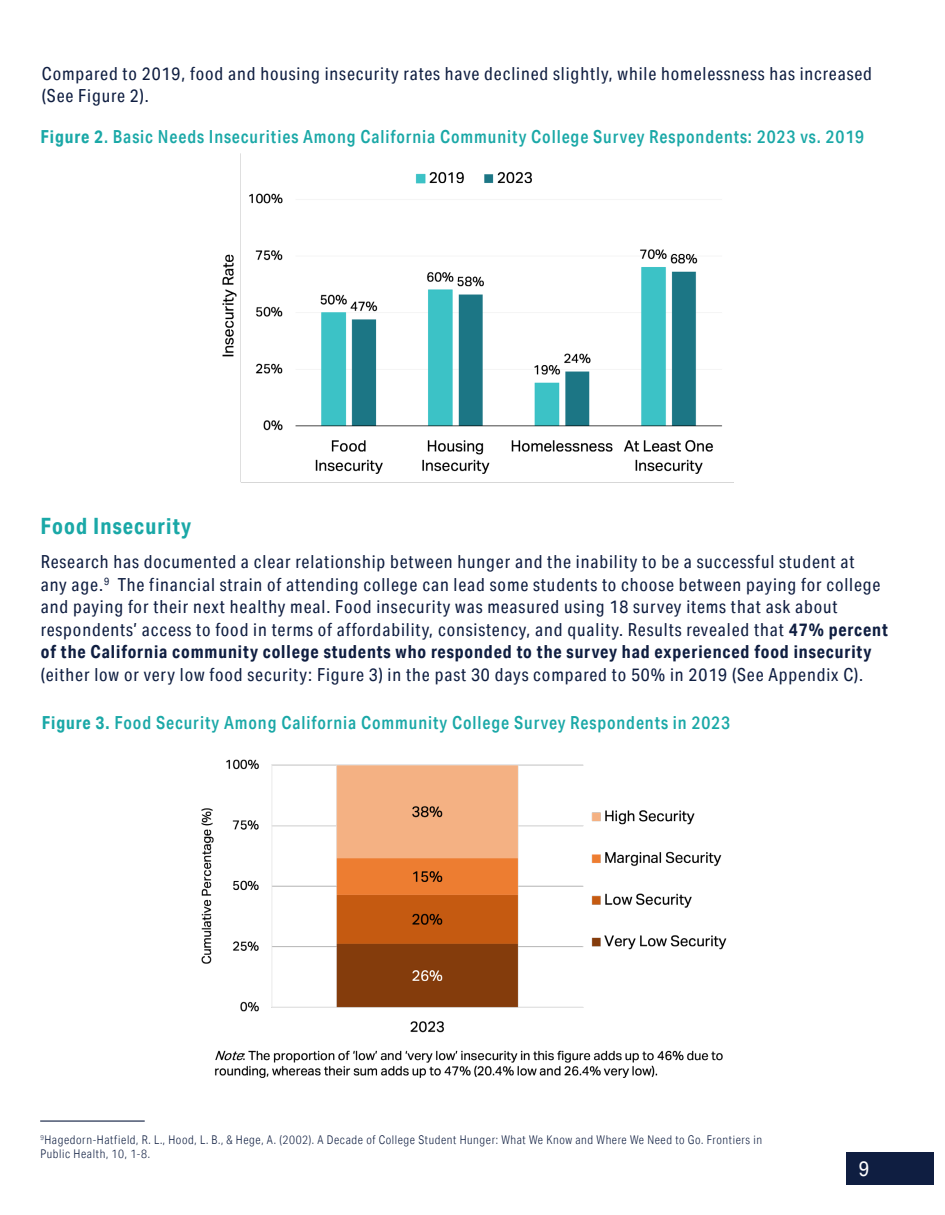
<style>
.page{position:relative;width:945px;height:1215px;background:#fff}
.page>*{position:absolute;margin:0;border:0;box-sizing:border-box;transform-origin:0 0}
.Heading_3{font:700 22.5px "Aktiv Grotesk Cd";letter-spacing:.05em;color:#1aa8a7}
.t1{font:21px "Aktiv Grotesk Cd";color:#fff}
.Body{font:18px/22.5px "Aktiv Grotesk Cd";letter-spacing:.05em;color:#0f1e41}
.Figure_titles{font:500 18px "Aktiv Grotesk Cd";letter-spacing:.05em;color:#1aa8a7}
.t2{font:300 12px/14.4px "Aktiv Grotesk Cd";letter-spacing:.05em;color:#0f1e41}
.s1{font-weight:700}
</style>
<div class="page">
<div style="left:846px;top:1152px;width:88px;height:33px;background:#0f1e41"></div>
<img style="left:222px;top:154px;width:500px;height:328px">
<img style="left:201px;top:759px;width:526px;height:319px">
<hr style="left:40px;top:1120px;width:105px;height:2px;background:#0f1e41">
<p class="Body" style="left:42px;top:63px;width:832px;line-height:21.6px">Compared to 2019, food and housing insecurity rates have declined slightly, while homelessness has increased (See Figure 2).</p>
<p class="Figure_titles" style="left:40px;top:125px;width:825px"><span class="s1">Figure 2</span>. Basic Needs Insecurities Among California Community College Survey Respondents: 2023 vs. 2019</p>
<p class="Heading_3" style="left:40px;top:512px;width:152px">Food Insecurity</p>
<p class="Body" style="left:41px;top:551px;width:849px">Research has documented a clear relationship between hunger and the inability to be a successful student at<br>any age.<sup>9</sup> The financial strain of attending college can lead some students to choose between paying for college and paying for their next healthy meal. Food insecurity was measured using 18 survey items that ask about respondents’ access to food in terms of affordability, consistency, and quality. Results revealed that <span class="s1">47% percent of the California community college students who responded to the survey had experienced food insecurity </span>(either low or very low food security: Figure 3) in the past 30 days compared to 50% in 2019 (See Appendix C).</p>
<p class="Figure_titles" style="left:42px;top:712px;width:690px"><span class="s1">Figure 3.</span> Food Security Among California Community College Survey Respondents in 2023</p>
<p class="t2" style="left:40px;top:1132px;width:723px"><sup>9</sup>Hagedorn-Hatfield, R. L., Hood, L. B., &amp; Hege, A. (2002). A Decade of College Student Hunger: What We Know and Where We Need to Go. Frontiers in<br>Public Health, 10, 1-8.</p>
<p class="t1" style="left:859px;top:1156px;width:12px">9</p>
</div>
